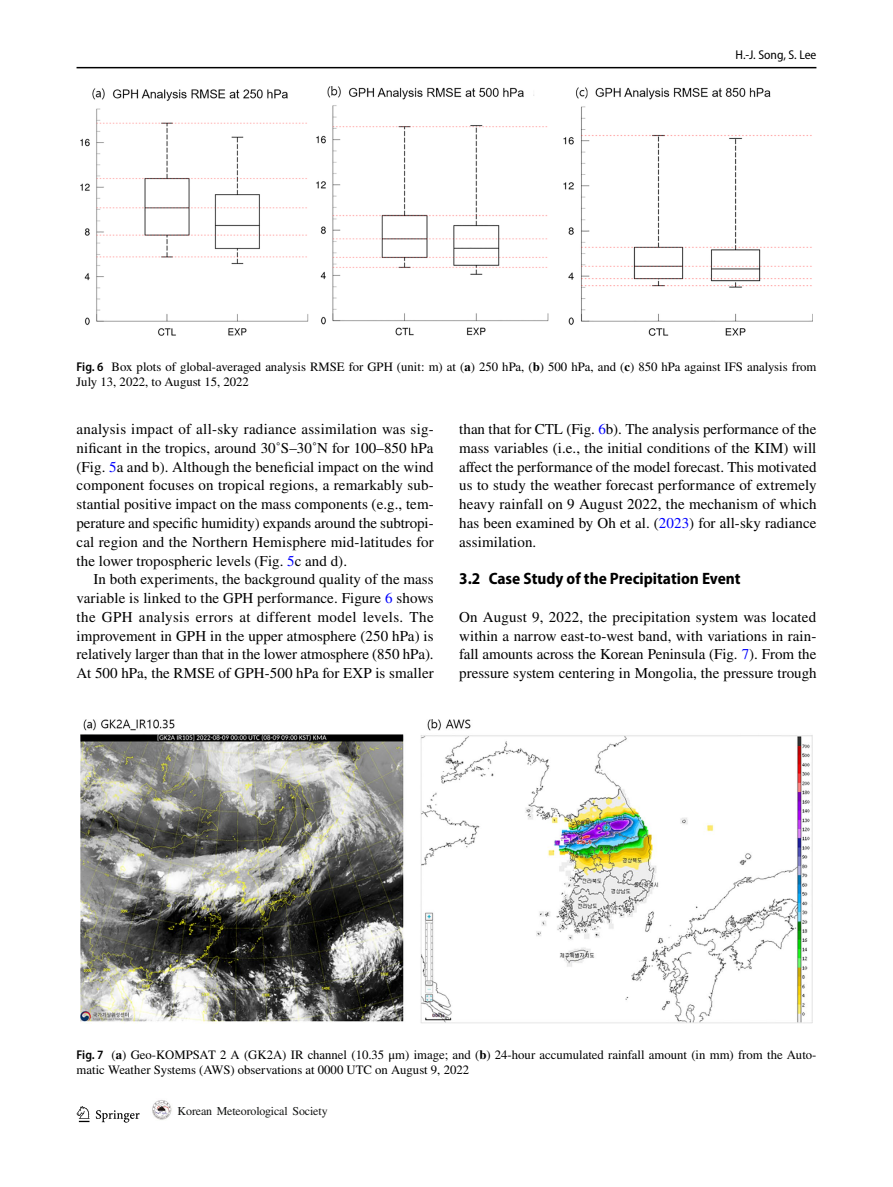
<style>
.page{position:relative;width:893px;height:1187px;background:#fff}
.page>*{position:absolute;margin:0;border:0;box-sizing:border-box;transform-origin:0 0}
.t1{font:700 semi-condensed 16.5px "Myriad Pro";color:#000}
.t2{font:15px/18.8px "STIX";letter-spacing:.005em;color:#000;text-align:justify}
.t3{font:12.75px/15px "STIX";color:#000}
.t4{font:semi-condensed 12.75px "Myriad Pro";color:#000}
.t5{font:12px "Times Roman 2";letter-spacing:-.015em;color:#131413}
.s1{font-family:"Myriad Pro";font-weight:600;font-stretch:semi-condensed}
.s2{font-weight:700}
.s3{color:#00f}
</style>
<div class="page">
<hr style="left:77px;top:67px;width:739px;height:1px;background:#000">
<svg style="left:77px;top:1106px;width:12px;height:15px"></svg>
<svg style="left:96px;top:1110px;width:44px;height:12px"></svg>
<img style="left:152px;top:1100px;width:20px;height:20px">
<img style="left:81px;top:87px;width:731px;height:249px">
<img style="left:81px;top:719px;width:731px;height:304px">
<p class="t4" style="left:735px;top:48px;width:83px">H.-J. Song, S. Lee</p>
<p class="t3" style="left:77px;top:360px;width:741px"><span class="s1">Fig. 6</span> Box plots of global-averaged analysis RMSE for GPH (unit: m) at (<span class="s2">a</span>) 250 hPa, (<span class="s2">b</span>) 500 hPa, and (<span class="s2">c</span>) 850 hPa against IFS analysis from<br>July 13, 2022, to August 15, 2022</p>
<p class="t2" style="left:77px;top:421px;width:359px">analysis impact of all-sky radiance assimilation was sig&shy;nificant in the tropics, around 30˚S–30˚N for 100–850 hPa (Fig. <span class="s3">5</span>a and b). Although the beneficial impact on the wind component focuses on tropical regions, a remarkably sub&shy;stantial positive impact on the mass components (e.g., tem&shy;perature and specific humidity) expands around the subtropi&shy;cal region and the Northern Hemisphere mid-latitudes for the lower tropospheric levels (Fig. <span class="s3">5</span>c and d).</p>
<p class="t2" style="left:77px;top:571px;width:359px;text-indent:17px">In both experiments, the background quality of the mass variable is linked to the GPH performance. Figure <span class="s3">6</span> shows the GPH analysis errors at different model levels. The improvement in GPH in the upper atmosphere (250 hPa) is relatively larger than that in the lower atmosphere (850 hPa).<br>At 500 hPa, the RMSE of GPH-500 hPa for EXP is smaller</p>
<p class="t2" style="left:459px;top:421px;width:359px">than that for CTL (Fig. <span class="s3">6</span>b). The analysis performance of the mass variables (i.e., the initial conditions of the KIM) will affect the performance of the model forecast. This motivated us to study the weather forecast performance of extremely heavy rainfall on 9 August 2022, the mechanism of which has been examined by Oh et al. (<span class="s3">2023</span>) for all-sky radiance assimilation.</p>
<p class="t1" style="left:459px;top:569px;width:283px">3.2 Case Study of the Precipitation Event</p>
<p class="t2" style="left:459px;top:608px;width:359px">On August 9, 2022, the precipitation system was located within a narrow east-to-west band, with variations in rain&shy;fall amounts across the Korean Peninsula (Fig. <span class="s3">7</span>). From the pressure system centering in Mongolia, the pressure trough</p>
<p class="t3" style="left:77px;top:1047px;width:741px"><span class="s1">Fig. 7</span> (<span class="s2">a</span>) Geo-KOMPSAT 2 A (GK2A) IR channel (10.35 μm) image; and (<span class="s2">b</span>) 24-hour accumulated rainfall amount (in mm) from the Auto&shy;matic Weather Systems (AWS) observations at 0000 UTC on August 9, 2022</p>
<p class="t5" style="left:178px;top:1103px;width:152px">Korean Meteorological Society</p>
</div>
